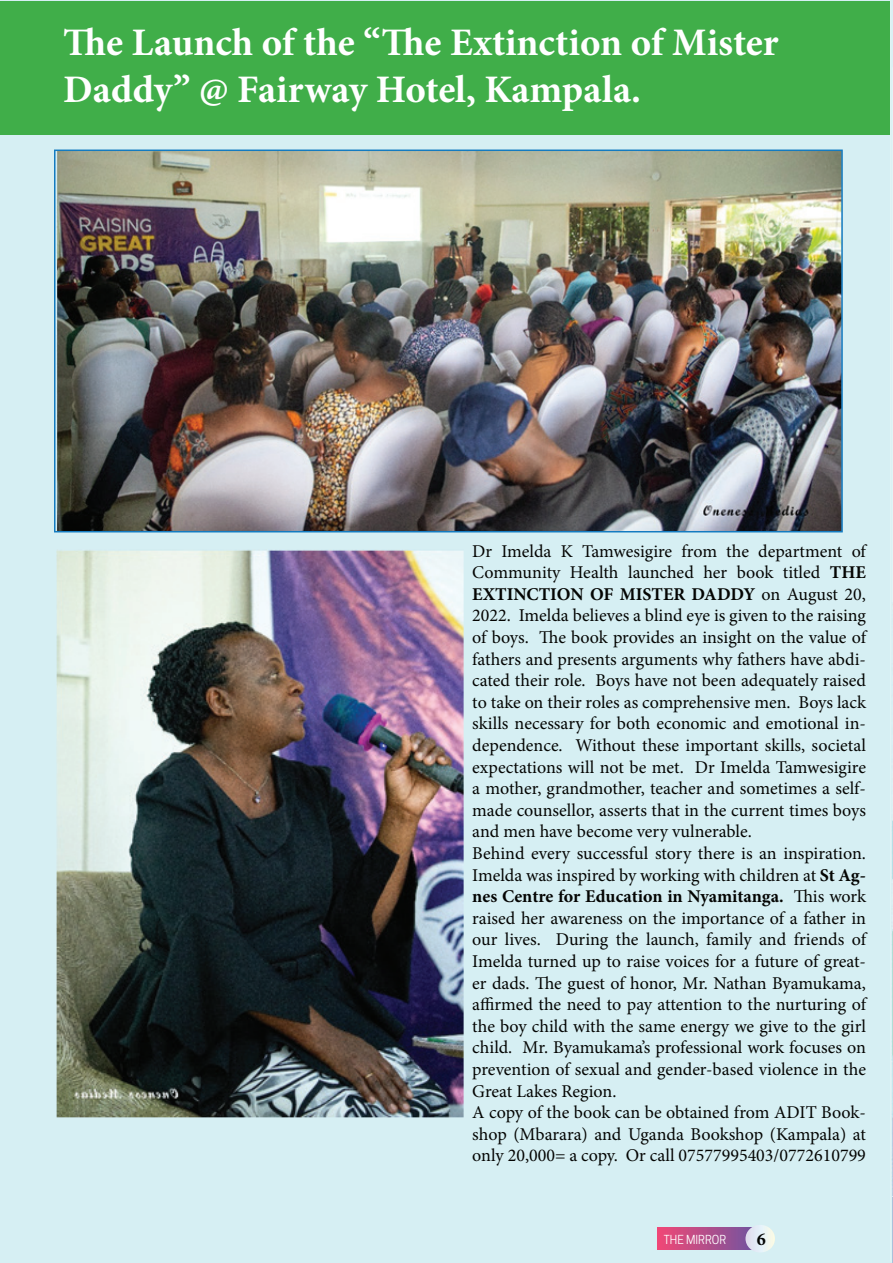
<style>
.page{position:relative;width:893px;height:1263px;background:#fff}
.page>*{position:absolute;margin:0;border:0;box-sizing:border-box;transform-origin:0 0}
.t1{font:700 39px/46.8px "Minion Pro";color:#fff}
.t2{font:18px/21.6px "Minion Pro";color:#040503}
.t3{font:700 18px "Minion Pro";color:#040503}
.t4{font:11.7px "Cooper Hewitt";color:#fff}
.s1{font-weight:700}
</style>
<div class="page">
<div style="left:0;top:0;width:892px;height:1263px;background:#d6eff3"></div>
<hr style="left:892px;top:1196px;width:1px;height:67px;background:#acc0da">
<svg style="left:657px;top:1227px;width:88px;height:23px;background:#b94d88"></svg>
<svg style="left:745px;top:1225px;width:30px;height:27px"></svg>
<div style="left:1px;top:1px;width:889px;height:133px;background:#40ae49"></div>
<img style="left:54px;top:150px;width:789px;height:382px">
<img style="left:56px;top:550px;width:408px;height:568px">
<hr style="left:891px;top:0;width:2px;height:1261px;background:#dbf1f4">
<img style="left:892px;top:931px;width:1px;height:265px">
<img style="left:892px;top:820px;width:1px;height:59px">
<img style="left:892px;top:1055px;width:1px;height:63px">
<h1 class="t1" style="left:63px;top:19px;width:717px">The Launch of the “The Extinction of Mister<br>Daddy” @ Fairway Hotel, Kampala.</h1>
<p class="t2" style="left:472px;top:540px;width:395px">Dr Imelda K Tamwesigire from the department of Community Health launched her book titled <span class="s1">THE EXTINCTION OF MISTER DADDY</span> on August 20, 2022. Imelda believes a blind eye is given to the raising of boys. The book provides an insight on the value of fathers and presents arguments why fathers have abdi&shy;cated their role. Boys have not been adequately raised to take on their roles as comprehensive men. Boys lack skills necessary for both economic and emotional in&shy;dependence. Without these important skills, societal expectations will not be met. Dr Imelda Tamwesigire a mother, grandmother, teacher and sometimes a self&shy;made counsellor, asserts that in the current times boys and men have become very vulnerable.<br>Behind every successful story there is an inspiration.<br>Imelda was inspired by working with children at <span class="s1">St Ag&shy;nes Centre for Education in Nyamitanga.</span> This work raised her awareness on the importance of a father in our lives. During the launch, family and friends of Imelda turned up to raise voices for a future of great&shy;er dads. The guest of honor, Mr. Nathan Byamukama, affirmed the need to pay attention to the nurturing of the boy child with the same energy we give to the girl child. Mr. Byamukama’s professional work focuses on prevention of sexual and gender-based violence in the Great Lakes Region.<br>A copy of the book can be obtained from ADIT Book&shy;shop (Mbarara) and Uganda Bookshop (Kampala) at only 20,000= a copy. Or call 07577995403/0772610799</p>
<p class="t4" style="left:664px;top:1233px;width:64px">THE MIRROR</p>
<p class="t3" style="left:757px;top:1226px;width:10px">6</p>
</div>
